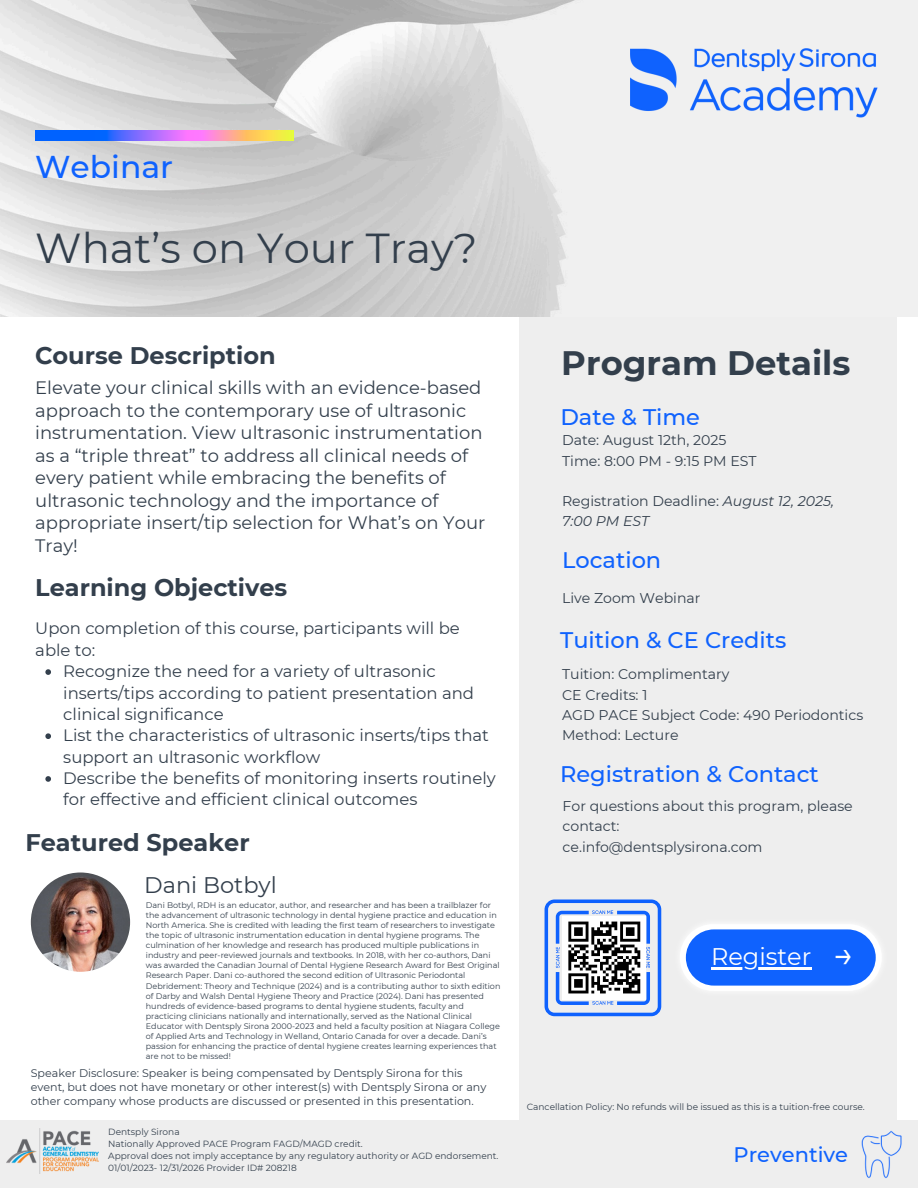
<style>
.page{position:relative;width:918px;height:1188px;background:#fff}
.page>*{position:absolute;margin:0;border:0;box-sizing:border-box;transform-origin:0 0}
.t1{font:41.85px "Montserrat";color:#333f4c}
.t2{font:35.85px "Montserrat";color:#fff}
.t3{font:700 33.9px "Montserrat";color:#333f4c}
.t4{font:500 31.5px "Montserrat";color:#0f62fe}
.t5{font:700 24px "Montserrat";color:#333f4c}
.t6{font:24px "Montserrat";color:#fff}
.t7{font:500 22.5px "Montserrat";color:#0f62fe}
.t8{font:22.5px "Montserrat";color:#333f4c}
.t9{font:500 21px "Montserrat";color:#0f62fe}
.t10{font:18px/22.5px "Montserrat";color:#333f4c}
.t11{font:16.5px/21.3px "Montserrat";color:#333f4c}
.t12{font:14.1px/20.4px "Montserrat";color:#333f4c}
.t13{font:italic 14.1px/20.2px "Montserrat";color:#333f4c}
.t14{font:11.1px/13.8px "Montserrat";color:#333f4c}
.t15{font:9px "Montserrat";color:#333f4c}
.t16{font:8.1px/10.1px "Montserrat";color:#333f4c}
.s1{font-style:normal}
</style>
<div class="page">
<div style="left:519px;top:0;width:377px;height:1188px;background:#eee"></div>
<img style="left:0;top:0;width:918px;height:317px">
<div style="left:0;top:1120px;width:918px;height:68px;background:#eee"></div>
<img style="left:630px;top:49px;width:248px;height:70px">
<img style="left:7px;top:1129px;width:92px;height:45px">
<img style="left:861px;top:1111px;width:41px;height:68px">
<img style="left:35px;top:130px;width:259px;height:10px">
<img style="left:31px;top:873px;width:99px;height:99px;border-radius:50%">
<div style="left:680px;top:924px;width:202px;height:67px;background:#fff;border-radius:33px"></div>
<div style="left:686px;top:929px;width:190px;height:57px;background:#0f62fe;border-radius:28px"></div>
<svg style="left:45px;top:669px;width:6px;height:6px"></svg>
<svg style="left:45px;top:733px;width:6px;height:6px"></svg>
<svg style="left:45px;top:776px;width:6px;height:6px"></svg>
<hr style="left:711px;top:967px;width:100px;height:2px;background:#fff">
<svg style="left:545px;top:900px;width:116px;height:116px"></svg>
<p class="t4" style="left:35px;top:148px;width:140px">Webinar</p>
<p class="t1" style="left:35px;top:222px;width:444px">What’s on Your Tray?</p>
<p class="t5" style="left:35px;top:341px;width:242px">Course Description</p>
<h4 class="t10" style="left:35px;top:377px;width:452px">Elevate your clinical skills with an evidence-based approach to the contemporary use of ultrasonic instrumentation. View ultrasonic instrumentation as a “triple threat” to address all clinical needs of every patient while embracing the benefits of ultrasonic technology and the importance of appropriate insert/tip selection for What’s on Your Tray!</h4>
<p class="t5" style="left:35px;top:573px;width:254px">Learning Objectives</p>
<h3 class="t11" style="left:35px;top:618px;width:426px">Upon completion of this course, participants will be able to:</h3>
<p class="t11" style="left:63px;top:661px;width:412px">Recognize the need for a variety of ultrasonic inserts/tips according to patient presentation and clinical significance</p>
<p class="t11" style="left:63px;top:725px;width:427px">List the characteristics of ultrasonic inserts/tips that support an ultrasonic workflow</p>
<p class="t11" style="left:63px;top:767px;width:434px">Describe the benefits of monitoring inserts routinely for effective and efficient clinical outcomes</p>
<h3 class="t5" style="left:26px;top:827px;width:226px">Featured Speaker</h3>
<p class="t8" style="left:144px;top:871px;width:134px">Dani Botbyl</p>
<h6 class="t16" style="left:146px;top:900px;width:356px">Dani Botbyl, RDH is an educator, author, and researcher and has been a trailblazer for the advancement of ultrasonic technology in dental hygiene practice and education in North America. She is credited with leading the first team of researchers to investigate the topic of ultrasonic instrumentation education in dental hygiene programs. The culmination of her knowledge and research has produced multiple publications in industry and peer-reviewed journals and textbooks. In 2018, with her co-authors, Dani was awarded the Canadian Journal of Dental Hygiene Research Award for Best Original Research Paper. Dani co-authored the second edition of Ultrasonic Periodontal Debridement: Theory and Technique (2024) and is a contributing author to sixth edition of Darby and Walsh Dental Hygiene Theory and Practice (2024). Dani has presented hundreds of evidence-based programs to dental hygiene students, faculty and practicing clinicians nationally and internationally, served as the National Clinical Educator with Dentsply Sirona 2000-2023 and held a faculty position at Niagara College of Applied Arts and Technology in Welland, Ontario Canada for over a decade. Dani’s passion for enhancing the practice of dental hygiene creates learning experiences that are not to be missed!</h6>
<p class="t14" style="left:31px;top:1066px;width:457px">Speaker Disclosure: Speaker is being compensated by Dentsply Sirona for this event, but does not have monetary or other interest(s) with Dentsply Sirona or any other company whose products are discussed or presented in this presentation.</p>
<h3 class="t15" style="left:108px;top:1126px;width:73px">Dentsply Sirona</h3>
<h6 class="t15" style="left:108px;top:1138px;width:256px">Nationally Approved PACE Program FAGD/MAGD credit.</h6>
<p class="t15" style="left:108px;top:1150px;width:392px">Approval does not imply acceptance by any regulatory authority or AGD endorsement.</p>
<p class="t15" style="left:108px;top:1162px;width:190px">01/01/2023- 12/31/2026 Provider ID# 208218</p>
<p class="t3" style="left:561px;top:342px;width:291px">Program Details</p>
<p class="t7" style="left:560px;top:403px;width:141px">Date &amp; Time</p>
<p class="t12" style="left:562px;top:430px;width:166px">Date: August 12th, 2025</p>
<p class="t12" style="left:562px;top:450px;width:196px">Time: 8:00 PM - 9:15 PM EST</p>
<h3 class="t13" style="left:562px;top:491px;width:273px"><span class="s1">Registration Deadline:</span> August 12, 2025,<br>7:00 PM EST</h3>
<h3 class="t7" style="left:562px;top:546px;width:101px">Location</h3>
<h3 class="t12" style="left:562px;top:587px;width:140px">Live Zoom Webinar</h3>
<p class="t7" style="left:560px;top:626px;width:228px">Tuition &amp; CE Credits</p>
<h1 class="t12" style="left:562px;top:664px;width:169px">Tuition: Complimentary</h1>
<h2 class="t12" style="left:562px;top:684px;width:87px">CE Credits: 1</h2>
<h3 class="t12" style="left:562px;top:705px;width:303px">AGD PACE Subject Code: 490 Periodontics</h3>
<p class="t12" style="left:562px;top:725px;width:118px">Method: Lecture</p>
<h4 class="t7" style="left:560px;top:760px;width:260px">Registration &amp; Contact</h4>
<p class="t12" style="left:563px;top:796px;width:292px">For questions about this program, please contact:</p>
<p class="t12" style="left:563px;top:836px;width:201px">ce.info@dentsplysirona.com</p>
<p class="t6" style="left:711px;top:942px;width:102px">Register</p>
<p class="t2" style="left:833px;top:933px;width:23px">→</p>
<p class="t15" style="left:527px;top:1102px;width:340px">Cancellation Policy: No refunds will be issued as this is a tuition-free course.</p>
<p class="t9" style="left:734px;top:1141px;width:116px">Preventive</p>
</div>
